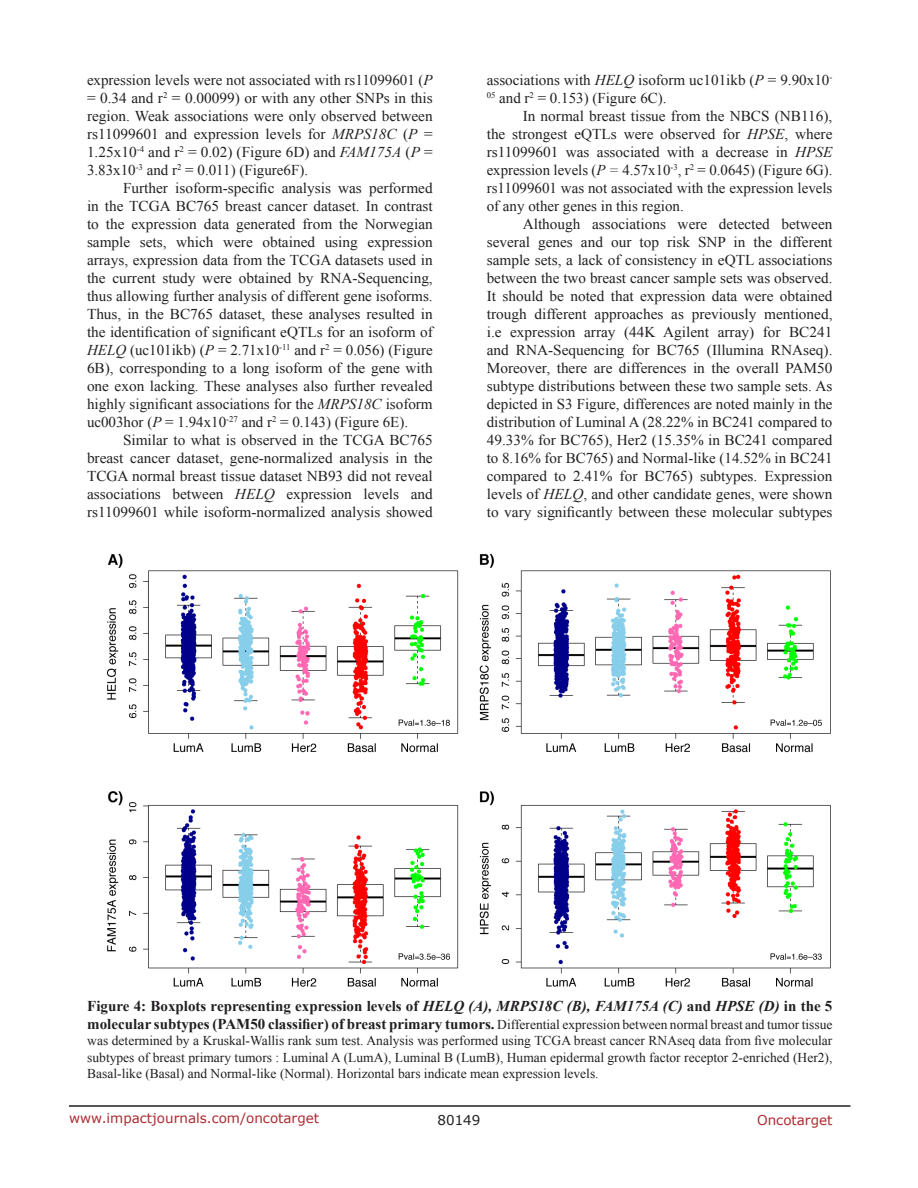
<style>
.page{position:relative;width:918px;height:1188px;background:#fff}
.page>*{position:absolute;margin:0;border:0;box-sizing:border-box;transform-origin:0 0}
.BodyText{font:15px/18px "Times New Roman";color:#221f22;text-align:justify}
.FigureText{font:700 15px/18px "Times New Roman";color:#221f22}
.FigureText-2{font:13.5px/16.2px "Times New Roman";color:#221f22;text-align:justify}
.t1{font:13.5px "Verdana";color:#ac2b31}
.t2{font:13.5px "Verdana";color:#221f22}
.s1{font-style:italic}
.s2{font-weight:400;font-size:13.5px}
</style>
<div class="page">
<hr style="left:69px;top:1105px;width:781px;height:2px;background:#231f20">
<img style="left:106px;top:554px;width:725px;height:433px">
<p class="BodyText" style="left:87px;top:71px;width:347px">expression levels were not associated with rs11099601 (<span class="s1">P </span>= 0.34 and r<sup>2</sup> = 0.00099) or with any other SNPs in this region. Weak associations were only observed between rs11099601 and expression levels for <span class="s1">MRPS18C</span> (<span class="s1">P</span> = 1.25x10<sup>-4</sup> and r<sup>2</sup> = 0.02) (Figure 6D) and <span class="s1">FAM175A</span> (<span class="s1">P</span> = 3.83x10<sup>-3</sup> and r<sup>2</sup> = 0.011) (Figure6F).</p>
<p class="BodyText" style="left:87px;top:179px;width:347px;text-indent:36px">Further isoform-specific analysis was performed in the TCGA BC765 breast cancer dataset. In contrast to the expression data generated from the Norwegian sample sets, which were obtained using expression arrays, expression data from the TCGA datasets used in the current study were obtained by RNA-Sequencing, thus allowing further analysis of different gene isoforms.<br>Thus, in the BC765 dataset, these analyses resulted in the identification of significant eQTLs for an isoform of <span class="s1">HELQ</span> (uc101ikb) (<span class="s1">P</span> = 2.71x10<sup>-11</sup> and r<sup>2</sup> = 0.056) (Figure 6B), corresponding to a long isoform of the gene with one exon lacking. These analyses also further revealed highly significant associations for the <span class="s1">MRPS18C</span> isoform uc003hor (<span class="s1">P</span> = 1.94x10<sup>-27</sup> and r<sup>2</sup> = 0.143) (Figure 6E).</p>
<p class="BodyText" style="left:87px;top:431px;width:347px;text-indent:36px">Similar to what is observed in the TCGA BC765 breast cancer dataset, gene-normalized analysis in the TCGA normal breast tissue dataset NB93 did not reveal associations between <span class="s1">HELQ</span> expression levels and rs11099601 while isoform-normalized analysis showed</p>
<p class="BodyText" style="left:487px;top:71px;width:347px">associations with <span class="s1">HELQ</span> isoform uc101ikb (<span class="s1">P</span> = 9.90x10<sup>-<br>05</sup> and r<sup>2</sup> = 0.153) (Figure 6C).</p>
<p class="BodyText" style="left:487px;top:107px;width:347px;text-indent:36px">In normal breast tissue from the NBCS (NB116), the strongest eQTLs were observed for <span class="s1">HPSE</span>, where rs11099601 was associated with a decrease in <span class="s1">HPSE </span>expression levels (<span class="s1">P =</span> 4.57x10<sup>-3</sup>, r<sup>2</sup> = 0.0645) (Figure 6G). rs11099601 was not associated with the expression levels of any other genes in this region.</p>
<p class="BodyText" style="left:487px;top:215px;width:347px;text-indent:36px">Although associations were detected between several genes and our top risk SNP in the different sample sets, a lack of consistency in eQTL associations between the two breast cancer sample sets was observed.<br>It should be noted that expression data were obtained trough different approaches as previously mentioned, i.e expression array (44K Agilent array) for BC241 and RNA-Sequencing for BC765 (Illumina RNAseq).<br>Moreover, there are differences in the overall PAM50 subtype distributions between these two sample sets. As depicted in S3 Figure, differences are noted mainly in the distribution of Luminal A (28.22% in BC241 compared to 49.33% for BC765), Her2 (15.35% in BC241 compared to 8.16% for BC765) and Normal-like (14.52% in BC241 compared to 2.41% for BC765) subtypes. Expression levels of <span class="s1">HELQ</span>, and other candidate genes, were shown to vary significantly between these molecular subtypes</p>
<p class="FigureText" style="left:87px;top:997px;width:747px">Figure 4: Boxplots representing expression levels of <span class="s1">HELQ (A), MRPS18C (B), FAM175A (C)</span> and <span class="s1">HPSE (D)</span> in the 5 molecular subtypes (PAM50 classifier) of breast primary tumors. <span class="s2">Differential expression between normal breast and tumor tissue</span></p>
<p class="FigureText-2" style="left:87px;top:1033px;width:747px">was determined by a Kruskal-Wallis rank sum test. Analysis was performed using TCGA breast cancer RNAseq data from five molecular subtypes of breast primary tumors : Luminal A (LumA), Luminal B (LumB), Human epidermal growth factor receptor 2-enriched (Her2), Basal-like (Basal) and Normal-like (Normal). Horizontal bars indicate mean expression levels.</p>
<p class="t1" style="left:69px;top:1109px;width:252px">www.impactjournals.com/oncotarget</p>
<p class="t2" style="left:438px;top:1111px;width:44px">80149</p>
<p class="t1" style="left:757px;top:1111px;width:77px">Oncotarget</p>
</div>
